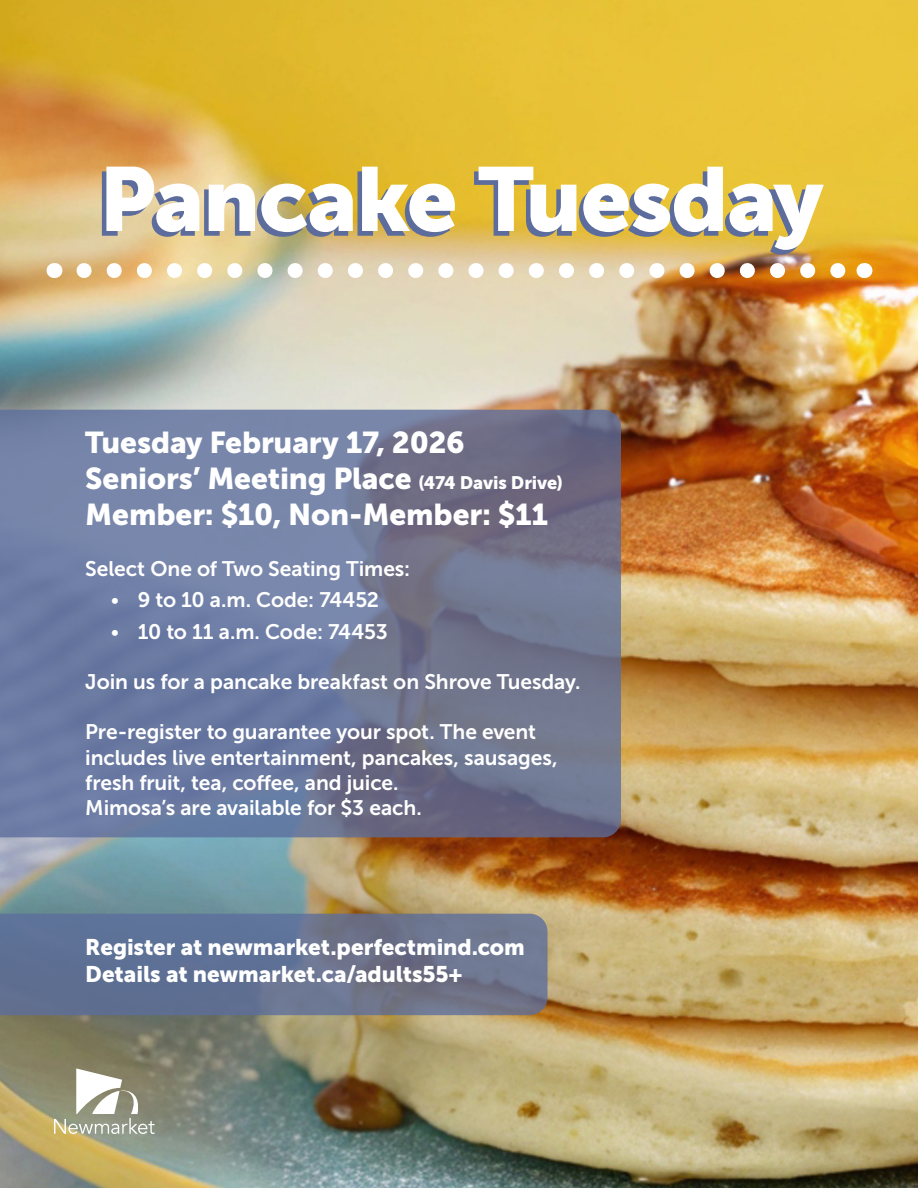
<style>
.page{position:relative;width:918px;height:1188px;background:#fff}
.page>*{position:absolute;margin:0;border:0;box-sizing:border-box;transform-origin:0 0}
.t1{font:90px "Museo Sans 900";letter-spacing:-.015em;color:#fff}
.t2{font:30px "Museo Sans 900";letter-spacing:-.005em;color:#fff}
.t3{font:22.5px "Museo Sans 900";letter-spacing:-.005em;color:#fff}
.t4{font:21px "Museo Sans 700";letter-spacing:-.005em;color:#fff}
.s1{font-size:18px}
.s2{font-family:"Museo Sans 300"}
</style>
<div class="page">
<img style="left:0;top:0;width:918px;height:1188px">
<svg style="left:0;top:410px;width:621px;height:427px;background:#6e7898"></svg>
<svg style="left:0;top:914px;width:548px;height:101px;background:#657290"></svg>
<svg style="left:54px;top:1068px;width:101px;height:66px"></svg>
<svg style="left:84px;top:263px;width:765px;height:15px"></svg>
<svg style="left:54px;top:263px;width:1px;height:15px"></svg>
<svg style="left:864px;top:263px;width:1px;height:15px"></svg>
<p class="t1" style="left:99px;top:148px;width:726px">Pancake Tuesday</p>
<p class="t2" style="left:85px;top:426px;width:381px">Tuesday February 17, 2026</p>
<p class="t2" style="left:85px;top:462px;width:479px">Seniors’ Meeting Place <span class="s1">(474 Davis Drive)</span></p>
<p class="t2" style="left:85px;top:498px;width:464px">Member: $10, Non-Member: $11</p>
<p class="t4" style="left:85px;top:557px;width:326px">Select One of Two Seating Times:</p>
<p class="t4" style="left:111px;top:588px;width:270px"><span class="s2">•</span> 9 to 10 a.m. Code: 74452</p>
<p class="t4" style="left:111px;top:620px;width:278px"><span class="s2">•</span> 10 to 11 a.m. Code: 74453</p>
<p class="t4" style="left:85px;top:670px;width:497px">Join us for a pancake breakfast on Shrove Tuesday.</p>
<p class="t4" style="left:85px;top:720px;width:452px">Pre-register to guarantee your spot. The event</p>
<p class="t4" style="left:85px;top:746px;width:474px">includes live entertainment, pancakes, sausages,</p>
<p class="t4" style="left:85px;top:771px;width:315px">fresh fruit, tea, coffee, and juice.</p>
<p class="t4" style="left:85px;top:796px;width:338px">Mimosa’s are available for $3 each.</p>
<p class="t3" style="left:85px;top:935px;width:441px">Register at newmarket.perfectmind.com</p>
<p class="t3" style="left:85px;top:962px;width:379px">Details at newmarket.ca/adults55+</p>
</div>
